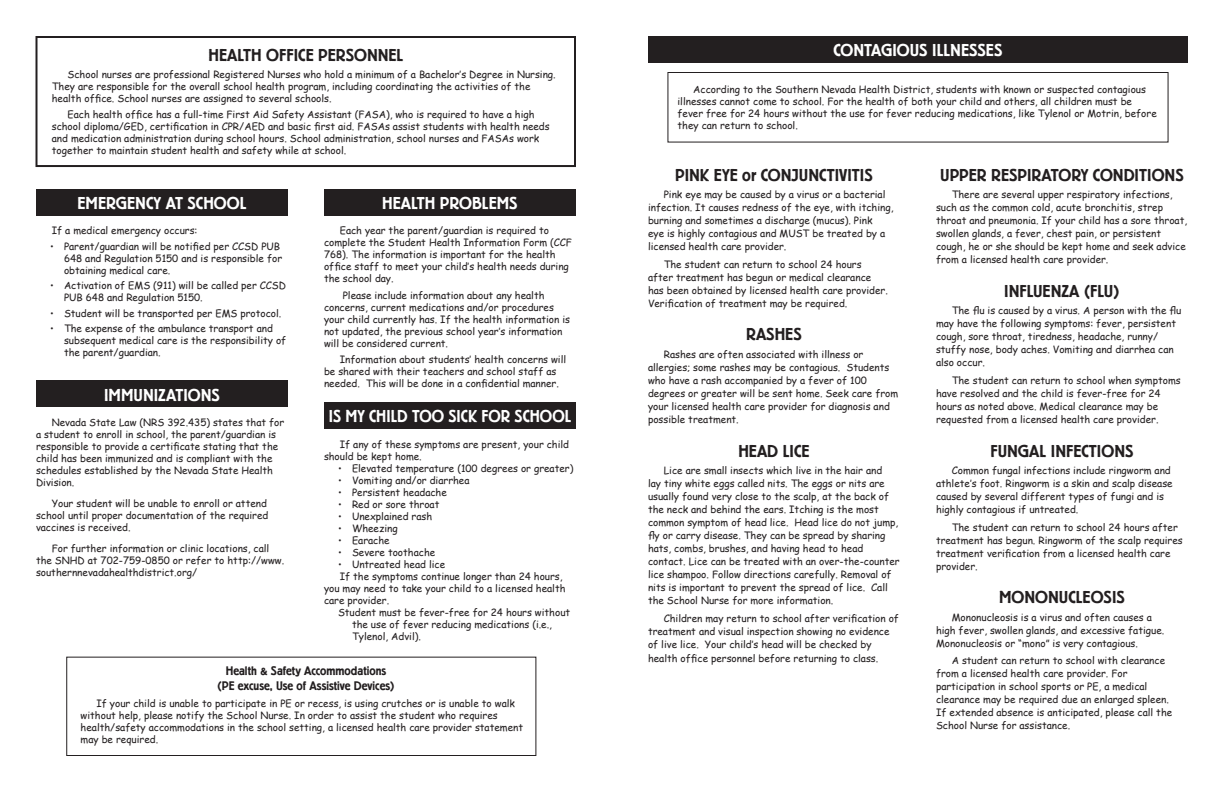
<style>
.page{position:relative;width:1224px;height:792px;background:#fff}
.page>*{position:absolute;margin:0;border:0;box-sizing:border-box;transform-origin:0 0}
.t1{font:600 18px "Berliner Gro D";color:#231f20}
.t2{font:600 18px "Berliner Gro D";color:#fff}
.t3{font:600 18px "Berliner Gro D";color:#fff;scale:.96 1}
.t4{font:600 13px/15px "Berliner Gro D";color:#231f20;text-align:center}
.t5{font:10px/13px "Comic Sans MS";color:#231f20}
</style>
<div class="page">
<div style="left:324px;top:402px;width:252px;height:27px;background:#231f20"></div>
<div style="left:36px;top:380px;width:252px;height:27px;background:#231f20"></div>
<div style="left:36px;top:36px;width:540px;height:131px;border:2px solid #231f20"></div>
<div style="left:36px;top:189px;width:252px;height:27px;background:#231f20"></div>
<div style="left:324px;top:189px;width:252px;height:27px;background:#231f20"></div>
<div style="left:66px;top:657px;width:470px;height:99px;border:1px solid #231f20"></div>
<div style="left:648px;top:36px;width:540px;height:27px;background:#231f20"></div>
<div style="left:667px;top:72px;width:502px;height:71px;border:1px solid #231f20"></div>
<h1 class="t1" style="left:209px;top:45px;width:196px">HEALTH OFFICE PERSONNEL</h1>
<p class="t5" style="left:52px;top:68px;width:505px;line-height:12px;text-indent:16px">School nurses are professional Registered Nurses who hold a minimum of a Bachelor’s Degree in Nursing.<br>They are responsible for the overall school health program, including coordinating the activities of the health office. School nurses are assigned to several schools.</p>
<p class="t5" style="left:52px;top:108px;width:499px;line-height:12px;text-indent:16px">Each health office has a full-time First Aid Safety Assistant (FASA), who is required to have a high school diploma/GED, certification in CPR/AED and basic first aid. FASAs assist students with health needs and medication administration during school hours. School administration, school nurses and FASAs work together to maintain student health and safety while at school.</p>
<h1 class="t2" style="left:77px;top:193px;width:171px">EMERGENCY AT SCHOOL</h1>
<p class="t5" style="left:52px;top:224px;width:147px">If a medical emergency occurs:</p>
<p class="t5" style="left:64px;top:240px;width:220px;line-height:12px;text-indent:-14px">• Parent/guardian will be notified per CCSD PUB<br>648 and Regulation 5150 and is responsible for obtaining medical care.</p>
<p class="t5" style="left:64px;top:279px;width:224px;line-height:12px;text-indent:-14px">• Activation of EMS (911) will be called per CCSD<br>PUB 648 and Regulation 5150.</p>
<p class="t5" style="left:50px;top:306px;width:233px">• Student will be transported per EMS protocol.</p>
<p class="t5" style="left:64px;top:322px;width:224px;line-height:12px;text-indent:-14px">• The expense of the ambulance transport and subsequent medical care is the responsibility of the parent/guardian.</p>
<h1 class="t2" style="left:104px;top:385px;width:117px">IMMUNIZATIONS</h1>
<p class="t5" style="left:36px;top:416px;width:250px;line-height:12px;text-indent:16px">Nevada State Law (NRS 392.435) states that for a student to enroll in school, the parent/guardian is responsible to provide a certificate stating that the child has been immunized and is compliant with the schedules established by the Nevada State Health Division.</p>
<p class="t5" style="left:36px;top:497px;width:234px;line-height:12px;text-indent:16px">Your student will be unable to enroll or attend school until proper documentation of the required vaccines is received.</p>
<p class="t5" style="left:36px;top:542px;width:250px;line-height:12px;text-indent:16px">For further information or clinic locations, call the SNHD at 702-759-0850 or refer to http://www. southernnevadahealthdistrict.org/</p>
<h1 class="t2" style="left:382px;top:193px;width:20px">Health</h1>
<h1 class="t2" style="left:440px;top:193px;width:21px">Problems</h1>
<p class="t5" style="left:324px;top:224px;width:249px;line-height:12px;text-indent:16px">Each year the parent/guardian is required to complete the Student Health Information Form (CCF 768). The information is important for the health office staff to meet your child’s health needs during the school day.</p>
<p class="t5" style="left:324px;top:289px;width:248px;line-height:12px;text-indent:19px">Please include information about any health concerns, current medications and/or procedures your child currently has. If the health information is not updated, the previous school year’s information will be considered current.</p>
<p class="t5" style="left:324px;top:353px;width:244px;line-height:12px;text-indent:16px">Information about students’ health concerns will be shared with their teachers and school staff as needed. This will be done in a confidential manner.</p>
<h1 class="t3" style="left:329px;top:406px;width:254px">IS MY CHILD TOO SICK FOR SCHOOL</h1>
<p class="t5" style="left:324px;top:438px;width:247px;line-height:12px;text-indent:16px">If any of these symptoms are present, your child should be kept home.</p>
<p class="t5" style="left:338px;top:461px;width:237px">• Elevated temperature (100 degrees or greater)</p>
<p class="t5" style="left:338px;top:473px;width:133px">• Vomiting and/or diarrhea</p>
<p class="t5" style="left:338px;top:485px;width:110px">• Persistent headache</p>
<p class="t5" style="left:338px;top:497px;width:103px">• Red or sore throat</p>
<p class="t5" style="left:338px;top:509px;width:96px">• Unexplained rash</p>
<p class="t5" style="left:338px;top:521px;width:61px">• Wheezing</p>
<p class="t5" style="left:338px;top:533px;width:53px">• Earache</p>
<p class="t5" style="left:338px;top:545px;width:99px">• Severe toothache</p>
<p class="t5" style="left:338px;top:557px;width:109px">• Untreated head lice</p>
<p class="t5" style="left:340px;top:569px;width:224px">If the symptoms continue longer than 24 hours,</p>
<p class="t5" style="left:324px;top:581px;width:243px">you may need to take your child to a licensed health</p>
<p class="t5" style="left:324px;top:593px;width:67px">care provider.</p>
<p class="t5" style="left:338px;top:605px;width:234px">Student must be fever-free for 24 hours without</p>
<p class="t5" style="left:352px;top:617px;width:202px">the use of fever reducing medications (i.e.,</p>
<p class="t5" style="left:352px;top:629px;width:70px">Tylenol, Advil).</p>
<h2 class="t4" style="left:217px;top:664px;width:179px">Health &amp; Safety Accommodations (PE excuse, Use of Assistive Devices)</h2>
<p class="t5" style="left:81px;top:697px;width:444px;line-height:12px;text-indent:16px">If your child is unable to participate in PE or recess, is using crutches or is unable to walk without help, please notify the School Nurse. In order to assist the student who requires health/safety accommodations in the school setting, a licensed health care provider statement may be required.</p>
<h1 class="t2" style="left:834px;top:40px;width:170px">CONTAGIOUS ILLNESSES</h1>
<p class="t5" style="left:678px;top:83px;width:481px;line-height:12px;text-indent:16px">According to the Southern Nevada Health District, students with known or suspected contagious illnesses cannot come to school. For the health of both your child and others, all children must be fever free for 24 hours without the use for fever reducing medications, like Tylenol or Motrin, before they can return to school.</p>
<h1 class="t1" style="left:675px;top:165px;width:199px">PINK EYE or CONJUNCTIVITIS</h1>
<p class="t5" style="left:648px;top:188px;width:247px;text-indent:16px">Pink eye may be caused by a virus or a bacterial infection. It causes redness of the eye, with itching, burning and sometimes a discharge (mucus). Pink<br>eye is highly contagious and MUST be treated by a licensed health care provider.</p>
<p class="t5" style="left:648px;top:257px;width:241px;text-indent:16px">The student can return to school 24 hours after treatment has begun or medical clearance has been obtained by licensed health care provider.<br>Verification of treatment may be required.</p>
<h1 class="t1" style="left:746px;top:325px;width:57px">RASHES</h1>
<p class="t5" style="left:648px;top:347px;width:252px;text-indent:16px">Rashes are often associated with illness or allergies; some rashes may be contagious. Students who have a rash accompanied by a fever of 100 degrees or greater will be sent home. Seek care from your licensed health care provider for diagnosis and possible treatment.</p>
<h1 class="t1" style="left:738px;top:441px;width:73px">HEAD LICE</h1>
<p class="t5" style="left:648px;top:463px;width:253px;text-indent:16px">Lice are small insects which live in the hair and<br>lay tiny white eggs called nits. The eggs or nits are usually found very close to the scalp, at the back of the neck and behind the ears. Itching is the most common symptom of head lice. Head lice do not jump, fly or carry disease. They can be spread by sharing hats, combs, brushes, and having head to head contact. Lice can be treated with an over-the-counter lice shampoo. Follow directions carefully. Removal of nits is important to prevent the spread of lice. Call the School Nurse for more information.</p>
<p class="t5" style="left:648px;top:611px;width:253px;text-indent:16px">Children may return to school after verification of treatment and visual inspection showing no evidence of live lice. Your child’s head will be checked by</p>
<p class="t5" style="left:648px;top:651px;width:232px">health office personnel before returning to class.</p>
<h1 class="t1" style="left:940px;top:165px;width:245px">UPPER RESPIRATORY CONDITIONS</h1>
<p class="t5" style="left:936px;top:188px;width:253px;text-indent:16px">There are several upper respiratory infections, such as the common cold, acute bronchitis, strep throat and pneumonia. If your child has a sore throat, swollen glands, a fever, chest pain, or persistent cough, he or she should be kept home and seek advice from a licensed health care provider.</p>
<h1 class="t1" style="left:1004px;top:281px;width:117px">INFLUENZA (FLU)</h1>
<p class="t5" style="left:936px;top:304px;width:247px;text-indent:16px">The flu is caused by a virus. A person with the flu may have the following symptoms: fever, persistent cough, sore throat, tiredness, headache, runny/ stuffy nose, body aches. Vomiting and diarrhea can also occur.</p>
<p class="t5" style="left:936px;top:373px;width:246px;text-indent:16px">The student can return to school when symptoms have resolved and the child is fever-free for 24 hours as noted above. Medical clearance may be requested from a licensed health care provider.</p>
<h1 class="t1" style="left:990px;top:441px;width:145px">FUNGAL INFECTIONS</h1>
<p class="t5" style="left:936px;top:463px;width:238px;text-indent:16px">Common fungal infections include ringworm and athlete’s foot. Ringworm is a skin and scalp disease caused by several different types of fungi and is highly contagious if untreated.</p>
<p class="t5" style="left:936px;top:520px;width:248px;text-indent:16px">The student can return to school 24 hours after treatment has begun. Ringworm of the scalp requires treatment verification from a licensed health care provider.</p>
<h1 class="t1" style="left:999px;top:587px;width:127px">MONONUCLEOSIS</h1>
<p class="t5" style="left:936px;top:610px;width:230px;text-indent:16px">Mononucleosis is a virus and often causes a high fever, swollen glands, and excessive fatigue.<br>Mononucleosis or “mono” is very contagious.</p>
<p class="t5" style="left:936px;top:654px;width:238px;text-indent:16px">A student can return to school with clearance from a licensed health care provider. For participation in school sports or PE, a medical clearance may be required due an enlarged spleen.<br>If extended absence is anticipated, please call the School Nurse for assistance.</p>
</div>
